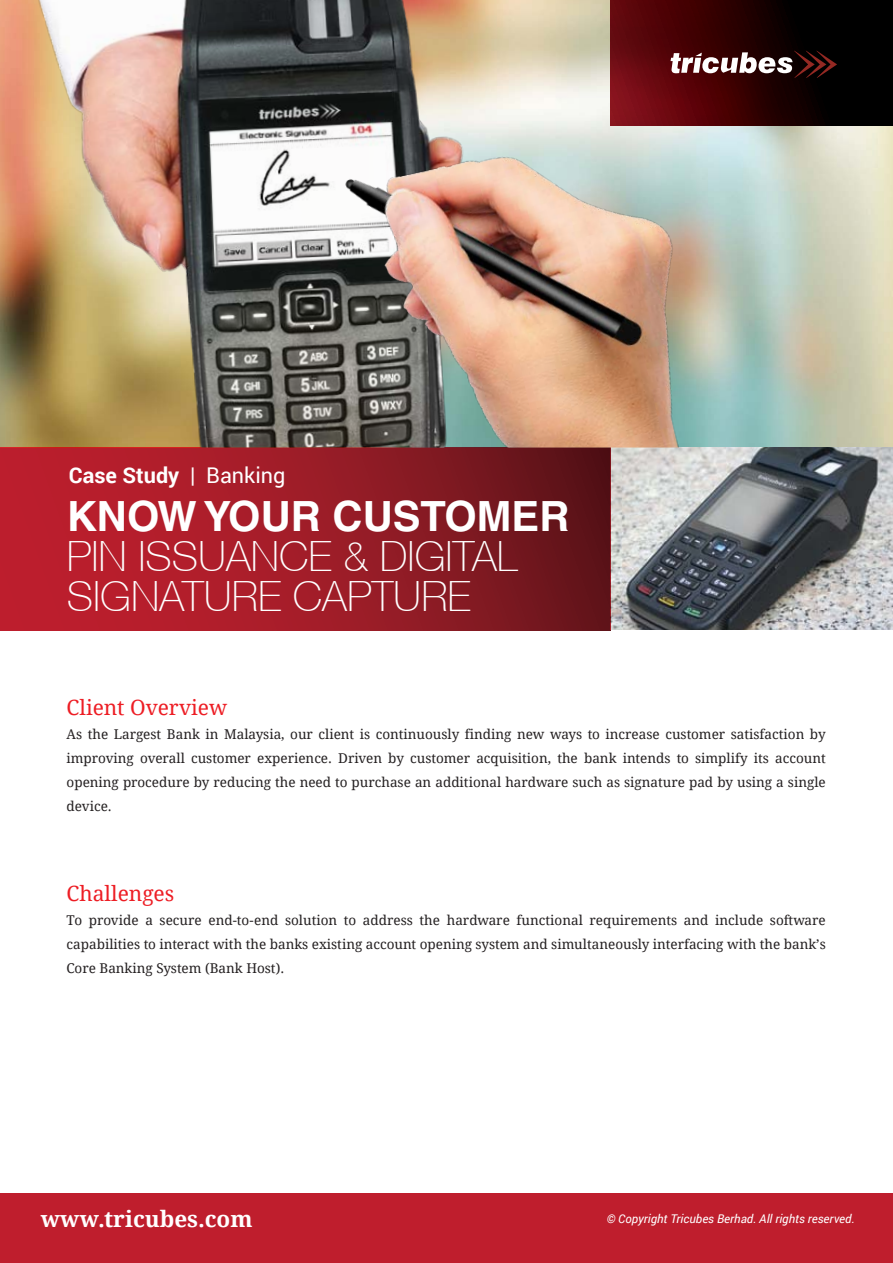
<style>
.page{position:relative;width:893px;height:1263px;background:#fff}
.page>*{position:absolute;margin:0;border:0;box-sizing:border-box;transform-origin:0 0}
.t1{font:100 41.7px/40px "Helvetica Neue CE";color:#fff}
.t2{font:700 41.7px "Helvetica";color:#fff}
.t3{font:700 22.5px "Droid Serif";color:#fff}
.t4{font:700 21.6px "Roboto";color:#fff}
.t5{font:21px "Droid Serif";color:#ed1d24}
.t6{font:13.5px/24px "Droid Serif";color:#231f20;text-align:justify}
.t7{font:italic 12px "Roboto";color:#fff}
.s1{font-weight:400}
</style>
<div class="page">
<img style="left:0;top:0;width:893px;height:447px">
<div style="left:0;top:1193px;width:893px;height:70px;background:#bf1e2d"></div>
<img style="left:610px;top:447px;width:283px;height:183px">
<svg style="left:0;top:447px;width:610px;height:183px;background:#981b26"></svg>
<div style="left:610px;top:0;width:283px;height:126px;background:#000"></div>
<img style="left:17px;top:0;width:137px;height:447px">
<img style="left:154px;top:0;width:719px;height:447px">
<svg style="left:671px;top:51px;width:166px;height:27px"></svg>
<h3 class="t4" style="left:69px;top:460px;width:218px">Case Study <span class="s1">| Banking</span></h3>
<h1 class="t2" style="left:67px;top:491px;width:504px">KNOW YOUR CUSTOMER</h1>
<h1 class="t1" style="left:67px;top:537px;width:452px">PIN ISSUANCE &amp; DIGITAL<br>SIGNATURE CAPTURE</h1>
<h3 class="t5" style="left:67px;top:694px;width:162px">Client Overview</h3>
<p class="t6" style="left:67px;top:722px;width:761px">As the Largest Bank in Malaysia, our client is continuously finding new ways to increase customer satisfaction by improving overall customer experience. Driven by customer acquisition, the bank intends to simplify its account opening procedure by reducing the need to purchase an additional hardware such as signature pad by using a single device.</p>
<h3 class="t5" style="left:67px;top:880px;width:109px">Challenges</h3>
<p class="t6" style="left:67px;top:908px;width:761px">To provide a secure end-to-end solution to address the hardware functional requirements and include software capabilities to interact with the banks existing account opening system and simultaneously interfacing with the bank’s Core Banking System (Bank Host).</p>
<h2 class="t3" style="left:41px;top:1205px;width:213px">www.tricubes.com</h2>
<p class="t7" style="left:607px;top:1210px;width:250px">© Copyright Tricubes Berhad. All rights reserved.</p>
</div>
